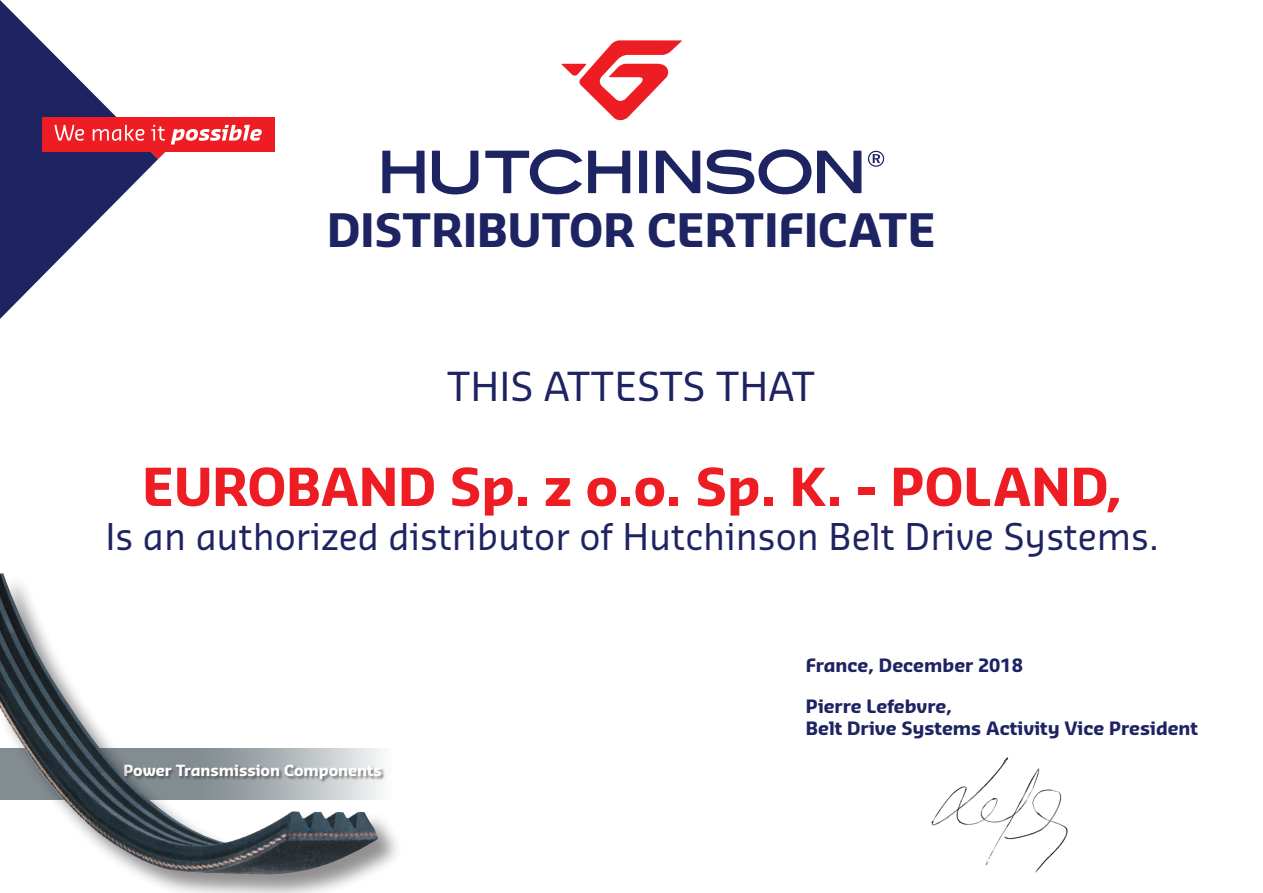
<style>
.page{position:relative;width:1263px;height:893px;background:#fff}
.page>*{position:absolute;margin:0;border:0;box-sizing:border-box;transform-origin:0 0}
.t1{font:700 51px "Sansa Pro";color:#ee1d23}
.t2{font:700 45px "Sansa Pro";color:#1e2362}
.t3{font:39px "Sansa Pro";color:#1e2362}
.t4{font:36px "Sansa Pro";color:#1e2362}
.t5{font:700 18px/21.6px "Sansa Pro";color:#1e2362}
.t6{font:700 15px "Sansa Pro";color:#fff}
</style>
<div class="page">
<img style="left:931px;top:757px;width:137px;height:116px">
<div style="left:0;top:573px;width:404px;height:320px;background:#231f20;opacity:.5"></div>
<img style="left:0;top:573px;width:378px;height:303px">
<svg style="left:0;top:0;width:158px;height:319px"></svg>
<div style="left:42px;top:117px;width:232px;height:35px;background:#ee1d23"></div>
<svg style="left:55px;top:125px;width:207px;height:34px"></svg>
<svg style="left:868px;top:151px;width:16px;height:16px"></svg>
<svg style="left:382px;top:151px;width:42px;height:42px"></svg>
<svg style="left:432px;top:151px;width:47px;height:43px"></svg>
<svg style="left:485px;top:149px;width:97px;height:45px"></svg>
<svg style="left:588px;top:151px;width:42px;height:42px"></svg>
<div style="left:639px;top:151px;width:8px;height:42px;background:#1e2362"></div>
<svg style="left:656px;top:151px;width:44px;height:42px"></svg>
<svg style="left:817px;top:151px;width:44px;height:42px"></svg>
<svg style="left:707px;top:149px;width:104px;height:45px"></svg>
<svg style="left:561px;top:40px;width:121px;height:81px"></svg>
<h2 class="t2" style="left:327px;top:199px;width:610px">DISTRIBUTOR CERTIFICATE</h2>
<h3 class="t3" style="left:447px;top:360px;width:370px">THIS ATTESTS THAT</h3>
<h1 class="t1" style="left:142px;top:452px;width:981px">EUROBAND Sp. z o.o. Sp. K. - POLAND,</h1>
<h3 class="t4" style="left:106px;top:512px;width:1055px">Is an authorized distributor of Hutchinson Belt Drive Systems.</h3>
<p class="t5" style="left:806px;top:654px;width:219px">France, December 2018</p>
<p class="t6" style="left:123px;top:760px;width:260px">Power Transmission Components</p>
<p class="t5" style="left:806px;top:696px;width:394px">Pierre Lefebvre,<br>Belt Drive Systems Activity Vice President</p>
</div>
